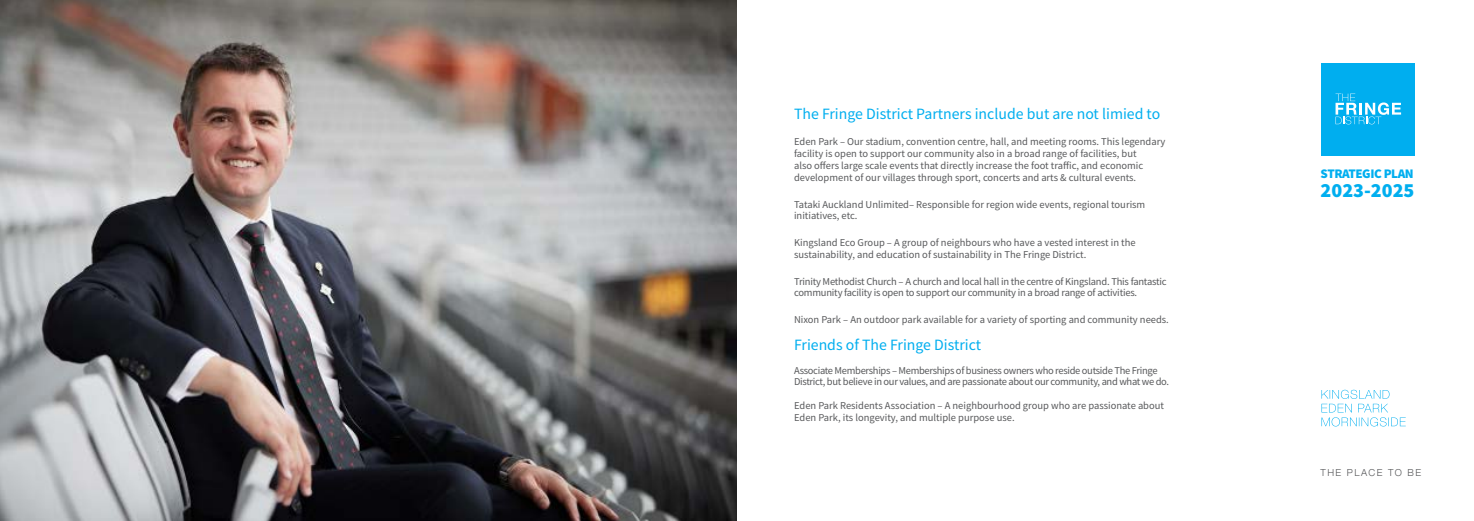
<style>
.page{position:relative;width:1474px;height:521px;background:#fff}
.page>*{position:absolute;margin:0;border:0;box-sizing:border-box;transform-origin:0 0}
.t1{font:900 20.12px "Source Sans Pro";color:#00aeef}
.t2{font:15.75px "Source Sans Pro";color:#00aeef}
.t3{font:900 13.12px "Source Sans Pro";letter-spacing:-.03em;color:#00aeef}
.t4{font:10.5px/11.8px "Source Sans Pro";color:#58595b}
.t5{font:10.5px/11.8px "Source Sans Pro";letter-spacing:-.03em;color:#58595b}
.t6{font:10.5px/11.8px "Source Sans Pro";letter-spacing:-.02em;color:#58595b}
.t7{font:300 9.62px "Helvetica Neue";letter-spacing:.15em;color:#58595b}
</style>
<div class="page">
<img style="left:0;top:0;width:737px;height:521px">
<div style="left:1321px;top:63px;width:93px;height:92px;background:#00aeef"></div>
<svg style="left:1335px;top:94px;width:65px;height:30px"></svg>
<svg style="left:1321px;top:390px;width:84px;height:36px"></svg>
<h2 class="t2" style="left:794px;top:104px;width:368px">The Fringe District Partners include but are not limied to</h2>
<p class="t4" style="left:794px;top:136px;width:373px">Eden Park – Our stadium, convention centre, hall, and meeting rooms. This legendary facility is open to support our community also in a broad range of facilities, but<br>also offers large scale events that directly increase the foot traffic, and economic development of our villages through sport, concerts and arts &amp; cultural events.</p>
<p class="t4" style="left:794px;top:198px;width:353px">Tataki Auckland Unlimited– Responsible for region wide events, regional tourism initiatives, etc.</p>
<p class="t4" style="left:794px;top:237px;width:343px">Kingsland Eco Group – A group of neighbours who have a vested interest in the sustainability, and education of sustainability in The Fringe District.</p>
<p class="t6" style="left:794px;top:275px;width:374px">Trinity Methodist Church – A church and local hall in the centre of Kingsland. This fantastic community facility is open to support our community in a broad range of activities.</p>
<p class="t4" style="left:794px;top:314px;width:376px">Nixon Park – An outdoor park available for a variety of sporting and community needs.</p>
<h2 class="t2" style="left:794px;top:335px;width:188px">Friends of The Fringe District</h2>
<p class="t5" style="left:794px;top:364px;width:376px">Associate Memberships – Memberships of business owners who reside outside The Fringe<br>District, but believe in our values, and are passionate about our community, and what we do.</p>
<p class="t4" style="left:794px;top:399px;width:371px">Eden Park Residents Association – A neighbourhood group who are passionate about<br>Eden Park, its longevity, and multiple purpose use.</p>
<p class="t3" style="left:1320px;top:164px;width:95px">STRATEGIC PLAN</p>
<h1 class="t1" style="left:1320px;top:176px;width:95px">2023-2025</h1>
<p class="t7" style="left:1320px;top:465px;width:102px">THE PLACE TO BE</p>
</div>
